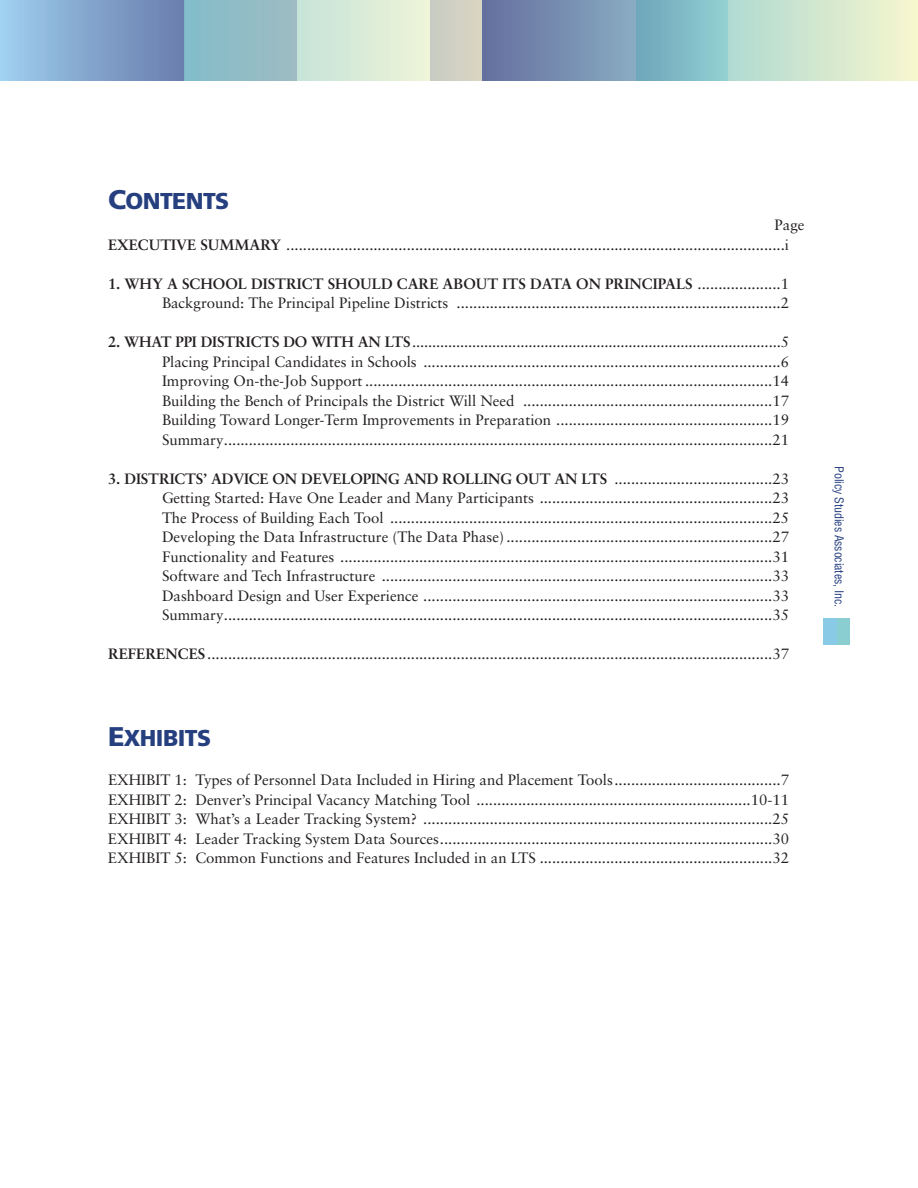
<style>
.page{position:relative;width:918px;height:1188px;background:#fff}
.page>*{position:absolute;margin:0;border:0;box-sizing:border-box;transform-origin:0 0}
.t1{font:900 22.95px "Frutiger";letter-spacing:-.025em;color:#253f7f}
.t2{font:15px/19.5px "Sabon";color:#231f20;text-align:justify}
.t3{font:condensed 12px "Helvetica LT Std";letter-spacing:-.01em;color:#253f7f}
.s1{font-size:27px}
.s2{font-weight:700}
</style>
<div class="page">
<div style="left:824px;top:618px;width:26px;height:27px;background:#8aced2"></div>
<div style="left:824px;top:618px;width:13px;height:27px;background:#89cae7"></div>
<svg style="left:728px;top:0;width:190px;height:81px;background:#d3e8cf"></svg>
<img style="left:0;top:0;width:728px;height:81px">
<img style="left:184px;top:0;width:113px;height:81px">
<h1 class="t1" style="left:108px;top:192px;width:123px"><span class="s1">C</span>ONTENTS</h1>
<p class="t2" style="left:108px;top:216px;width:698px;text-indent:667px">Page<br><span class="s2">EXECUTIVE SUMMARY</span> ........................................................................................................................i</p>
<p class="t2" style="left:108px;top:275px;width:683px;text-align:right"><span class="s2">1. WHY A SCHOOL DISTRICT SHOULD CARE ABOUT ITS DATA ON PRINCIPALS</span> ....................1<br>Background: The Principal Pipeline Districts ..............................................................................2</p>
<p class="t2" style="left:162px;top:333px;width:629px;text-indent:-54px"><span class="s2">2. WHAT PPI DISTRICTS DO WITH AN LTS</span>............................................................................................5<br>Placing Principal Candidates in Schools ......................................................................................6<br>Improving On-the-Job Support ..................................................................................................14<br>Building the Bench of Principals the District Will Need ............................................................17<br>Building Toward Longer-Term Improvements in Preparation ....................................................19<br>Summary....................................................................................................................................21</p>
<p class="t2" style="left:162px;top:470px;width:629px;text-indent:-54px"><span class="s2">3. DISTRICTS’ ADVICE ON DEVELOPING AND ROLLING OUT AN LTS</span> ......................................23<br>Getting Started: Have One Leader and Many Participants ........................................................23<br>The Process of Building Each Tool ............................................................................................25<br>Developing the Data Infrastructure (The Data Phase) ................................................................27<br>Functionality and Features ........................................................................................................31<br>Software and Tech Infrastructure ..............................................................................................33<br>Dashboard Design and User Experience ....................................................................................33<br>Summary....................................................................................................................................35</p>
<p class="t2" style="left:108px;top:645px;width:683px"><span class="s2">REFERENCES</span>........................................................................................................................................37</p>
<h1 class="t1" style="left:108px;top:729px;width:105px"><span class="s1">E</span>XHIBITS</h1>
<p class="t2" style="left:108px;top:771px;width:683px">EXHIBIT 1: Types of Personnel Data Included in Hiring and Placement Tools........................................7<br>EXHIBIT 2: Denver’s Principal Vacancy Matching Tool ..................................................................10-11<br>EXHIBIT 3: What’s a Leader Tracking System? ....................................................................................25<br>EXHIBIT 4: Leader Tracking System Data Sources................................................................................30<br>EXHIBIT 5: Common Functions and Features Included in an LTS ........................................................32</p>
<p class="t3" style="left:844px;top:466px;width:142px;rotate:90deg">Policy Studies Associates, Inc.</p>
</div>
